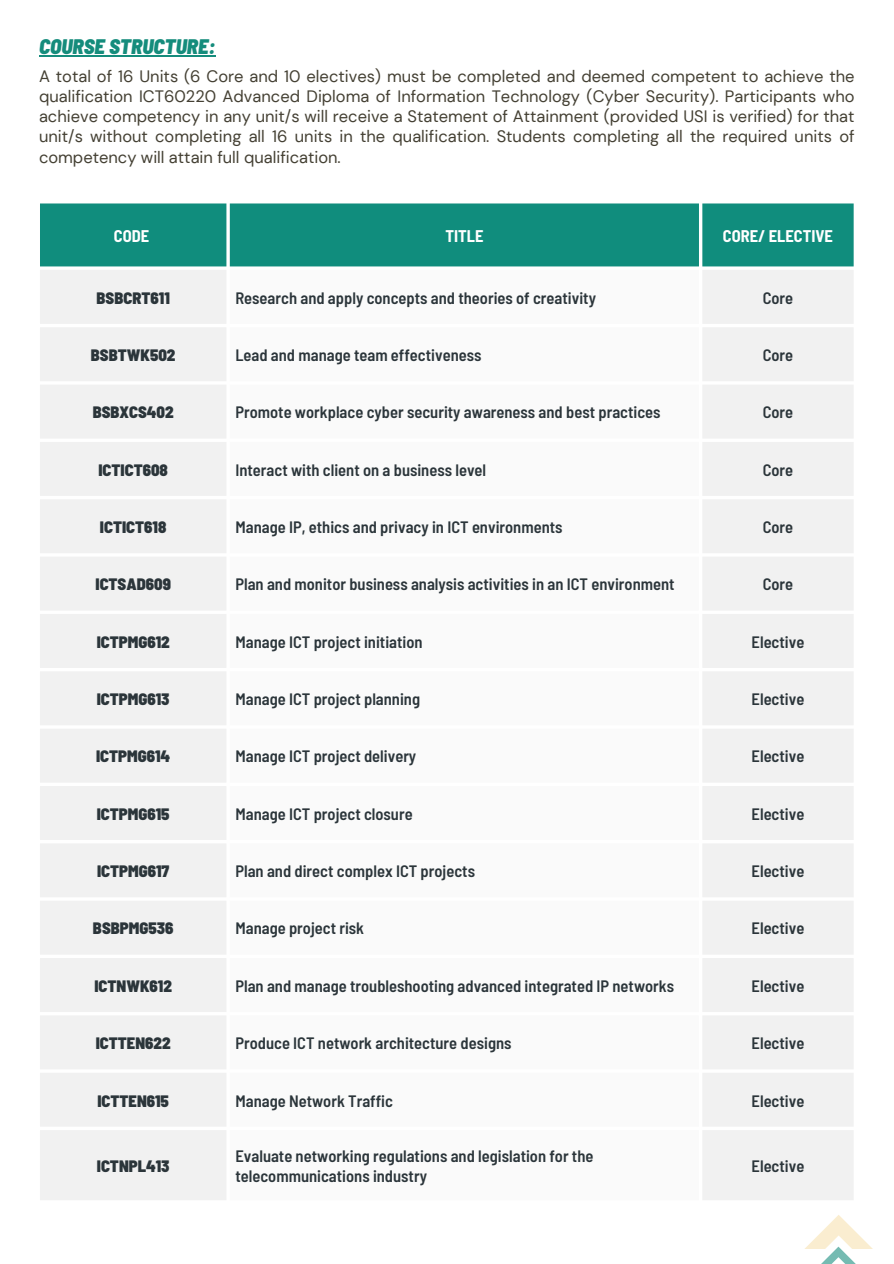
<style>
.page{position:relative;width:894px;height:1264px;background:#fff}
.page>*{position:absolute;margin:0;border:0;box-sizing:border-box;transform-origin:0 0}
.t1{font:italic 900 semi-condensed 21px "Barlow";color:#158c7c}
.t2{font:600 semi-condensed 16.5px/20.2px "Barlow";color:#2b353a}
.t3{font:16.5px/20.2px "DM Sans";color:#444033;text-align:justify}
.t4{font:900 semi-condensed 16.5px "Barlow";color:#2b353a}
.t5{font:700 semi-condensed 16.5px "Barlow";color:#fff}
</style>
<div class="page">
<svg style="left:805px;top:1215px;width:67px;height:48px"></svg>
<div style="left:40px;top:203px;width:813px;height:63px;background:#108d7d"></div>
<div style="left:40px;top:270px;width:813px;height:930px;background:#f1f1f1"></div>
<svg style="left:230px;top:270px;width:468px;height:930px"></svg>
<hr style="left:39px;top:56px;width:176px;height:1px;background:#158c7c">
<p class="t1" style="left:39px;top:33px;width:178px">COURSE STRUCTURE:</p>
<p class="t3" style="left:39px;top:66px;width:816px">A total of 16 Units (6 Core and 10 electives) must be completed and deemed competent to achieve the qualification ICT60220 Advanced Diploma of Information Technology (Cyber Security). Participants who achieve competency in any unit/s will receive a Statement of Attainment (provided USI is verified) for that unit/s without completing all 16 units in the qualification. Students completing all the required units of competency will attain full qualification.</p>
<p class="t5" style="left:114px;top:225px;width:37px">CODE</p>
<p class="t5" style="left:445px;top:225px;width:40px">TITLE</p>
<p class="t5" style="left:722px;top:225px;width:112px">CORE/ ELECTIVE</p>
<p class="t4" style="left:96px;top:287px;width:75px">BSBCRT611</p>
<p class="t2" style="left:235px;top:287px;width:362px">Research and apply concepts and theories of creativity</p>
<p class="t2" style="left:762px;top:287px;width:32px">Core</p>
<p class="t4" style="left:91px;top:344px;width:86px">BSBTWK502</p>
<p class="t2" style="left:235px;top:344px;width:247px">Lead and manage team effectiveness</p>
<p class="t2" style="left:762px;top:344px;width:32px">Core</p>
<p class="t4" style="left:93px;top:402px;width:82px">BSBXCS402</p>
<p class="t2" style="left:235px;top:401px;width:426px">Promote workplace cyber security awareness and best practices</p>
<p class="t2" style="left:762px;top:401px;width:32px">Core</p>
<p class="t4" style="left:98px;top:459px;width:71px">ICTICT608</p>
<p class="t2" style="left:235px;top:459px;width:252px">Interact with client on a business level</p>
<p class="t2" style="left:762px;top:459px;width:32px">Core</p>
<p class="t4" style="left:100px;top:516px;width:68px">ICTICT618</p>
<p class="t2" style="left:235px;top:516px;width:328px">Manage IP, ethics and privacy in ICT environments</p>
<p class="t2" style="left:762px;top:516px;width:32px">Core</p>
<p class="t4" style="left:95px;top:574px;width:77px">ICTSAD609</p>
<p class="t2" style="left:235px;top:573px;width:440px">Plan and monitor business analysis activities in an ICT environment</p>
<p class="t2" style="left:762px;top:573px;width:32px">Core</p>
<p class="t4" style="left:97px;top:631px;width:74px">ICTPMG612</p>
<p class="t2" style="left:235px;top:631px;width:188px">Manage ICT project initiation</p>
<p class="t2" style="left:751px;top:631px;width:54px">Elective</p>
<p class="t4" style="left:97px;top:688px;width:74px">ICTPMG613</p>
<p class="t2" style="left:235px;top:688px;width:186px">Manage ICT project planning</p>
<p class="t2" style="left:751px;top:688px;width:54px">Elective</p>
<p class="t4" style="left:96px;top:746px;width:76px">ICTPMG614</p>
<p class="t2" style="left:235px;top:745px;width:182px">Manage ICT project delivery</p>
<p class="t2" style="left:751px;top:745px;width:54px">Elective</p>
<p class="t4" style="left:97px;top:803px;width:74px">ICTPMG615</p>
<p class="t2" style="left:235px;top:803px;width:179px">Manage ICT project closure</p>
<p class="t2" style="left:751px;top:803px;width:54px">Elective</p>
<p class="t4" style="left:97px;top:860px;width:74px">ICTPMG617</p>
<p class="t2" style="left:235px;top:860px;width:241px">Plan and direct complex ICT projects</p>
<p class="t2" style="left:751px;top:860px;width:54px">Elective</p>
<p class="t4" style="left:93px;top:918px;width:82px">BSBPMG536</p>
<p class="t2" style="left:235px;top:917px;width:130px">Manage project risk</p>
<p class="t2" style="left:751px;top:917px;width:54px">Elective</p>
<p class="t4" style="left:94px;top:975px;width:79px">ICTNWK612</p>
<p class="t2" style="left:235px;top:975px;width:440px">Plan and manage troubleshooting advanced integrated IP networks</p>
<p class="t2" style="left:751px;top:975px;width:54px">Elective</p>
<p class="t4" style="left:96px;top:1032px;width:76px">ICTTEN622</p>
<p class="t2" style="left:235px;top:1032px;width:277px">Produce ICT network architecture designs</p>
<p class="t2" style="left:751px;top:1032px;width:54px">Elective</p>
<p class="t4" style="left:97px;top:1089px;width:73px">ICTTEN615</p>
<p class="t2" style="left:235px;top:1089px;width:159px">Manage Network Traffic</p>
<p class="t2" style="left:751px;top:1089px;width:54px">Elective</p>
<p class="t4" style="left:97px;top:1155px;width:74px">ICTNPL413</p>
<p class="t2" style="left:235px;top:1144px;width:359px">Evaluate networking regulations and legislation for the telecommunications industry</p>
<p class="t2" style="left:751px;top:1154px;width:54px">Elective</p>
</div>
